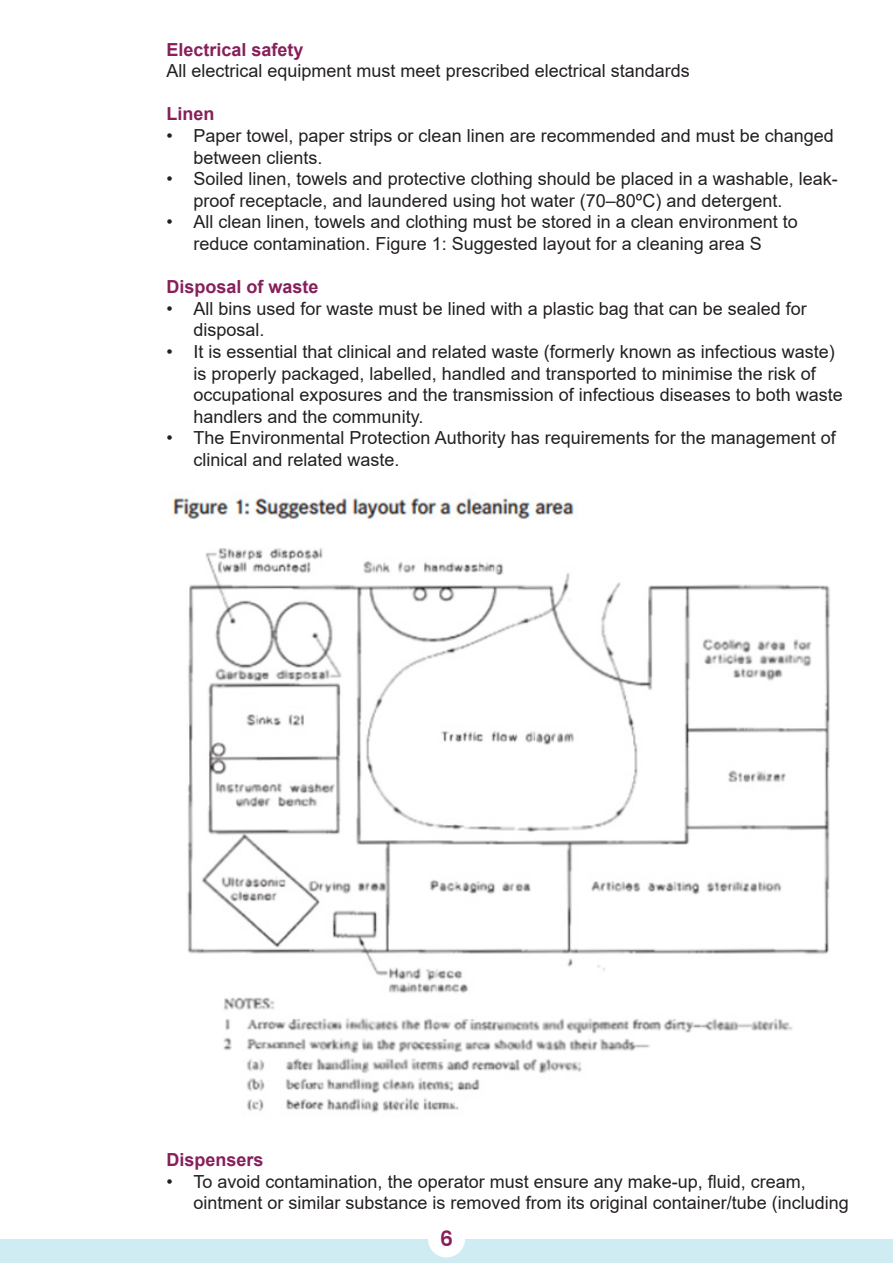
<style>
.page{position:relative;width:893px;height:1263px;background:#fff}
.page>*{position:absolute;margin:0;border:0;box-sizing:border-box;transform-origin:0 0}
.t1{font:600 21px "Poppins";color:#87205a}
.t2{font:18px/21.6px "Arial";color:#231f20}
.t3{font:700 18px "Arial";color:#87205a}
</style>
<div class="page">
<div style="left:0;top:1239px;width:893px;height:24px;background:#d0ecf3"></div>
<div style="left:428px;top:1220px;width:37px;height:37px;background:#fff;border-radius:50%"></div>
<img style="left:172px;top:497px;width:658px;height:616px">
<p class="t3" style="left:167px;top:37px;width:139px">Electrical safety</p>
<p class="t2" style="left:167px;top:60px;width:525px">All electrical equipment must meet prescribed electrical standards</p>
<p class="t3" style="left:167px;top:101px;width:50px">Linen</p>
<p class="t2" style="left:194px;top:125px;width:642px;text-indent:-27px">• Paper towel, paper strips or clean linen are recommended and must be changed between clients.</p>
<p class="t2" style="left:194px;top:168px;width:646px;text-indent:-27px">• Soiled linen, towels and protective clothing should be placed in a washable, leak&shy;proof receptacle, and laundered using hot water (70–80ºC) and detergent.</p>
<p class="t2" style="left:167px;top:211px;width:633px;text-align:center">• All clean linen, towels and clothing must be stored in a clean environment to reduce contamination. Figure 1: Suggested layout for a cleaning area S</p>
<p class="t3" style="left:167px;top:274px;width:154px">Disposal of waste</p>
<p class="t2" style="left:194px;top:298px;width:615px;text-indent:-27px">• All bins used for waste must be lined with a plastic bag that can be sealed for disposal.</p>
<p class="t2" style="left:194px;top:341px;width:651px;text-indent:-27px">• It is essential that clinical and related waste (formerly known as infectious waste) is properly packaged, labelled, handled and transported to minimise the risk of occupational exposures and the transmission of infectious diseases to both waste handlers and the community.</p>
<p class="t2" style="left:194px;top:427px;width:644px;text-indent:-27px">• The Environmental Protection Authority has requirements for the management of clinical and related waste.</p>
<p class="t3" style="left:167px;top:1147px;width:99px">Dispensers</p>
<p class="t2" style="left:194px;top:1170px;width:657px;text-indent:-27px">• To avoid contamination, the operator must ensure any make-up, fluid, cream, ointment or similar substance is removed from its original container/tube (including</p>
<p class="t1" style="left:440px;top:1227px;width:15px">6</p>
</div>
